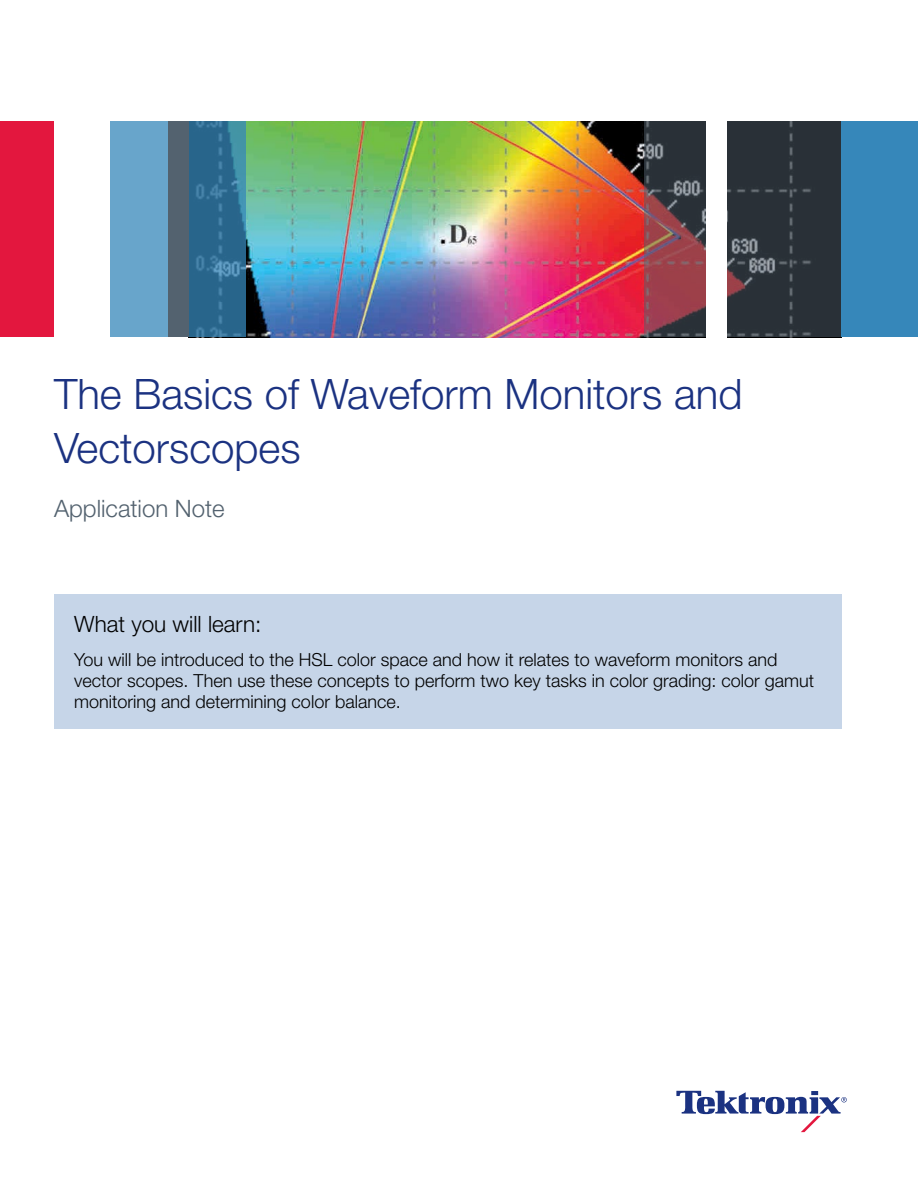
<style>
.page{position:relative;width:918px;height:1188px;background:#fff}
.page>*{position:absolute;margin:0;border:0;box-sizing:border-box;transform-origin:0 0}
.t1{font:300 42px/54px "Helvetica Neue";color:#1b3281}
.t2{font:300 24px "Helvetica Neue";color:#53626f}
.t3{font:300 22.5px "Helvetica Neue";color:#000}
.t4{font:300 18px/21px "Helvetica Neue";color:#000}
</style>
<div class="page">
<div style="left:0;top:122px;width:54px;height:216px;background:#e3173e"></div>
<img style="left:245px;top:122px;width:400px;height:216px">
<svg style="left:645px;top:122px;width:196px;height:216px;background:#41383f"></svg>
<svg style="left:676px;top:1091px;width:171px;height:41px"></svg>
<svg style="left:110px;top:122px;width:135px;height:216px;background:#4b88ad"></svg>
<div style="left:168px;top:122px;width:20px;height:216px;background:#53626f"></div>
<div style="left:706px;top:117px;width:21px;height:436px;background:#fff"></div>
<div style="left:841px;top:122px;width:77px;height:216px;background:#3687ba"></div>
<div style="left:54px;top:594px;width:787px;height:134px;background:#c6d5e8"></div>
<h1 class="t1" style="left:54px;top:366px;width:690px">The Basics of Waveform Monitors and<br>Vectorscopes</h1>
<h2 class="t2" style="left:54px;top:494px;width:172px">Application Note</h2>
<p class="t3" style="left:74px;top:610px;width:189px">What you will learn:</p>
<p class="t4" style="left:74px;top:649px;width:741px">You will be introduced to the HSL color space and how it relates to waveform monitors and vector scopes. Then use these concepts to perform two key tasks in color grading: color gamut monitoring and determining color balance.</p>
</div>
